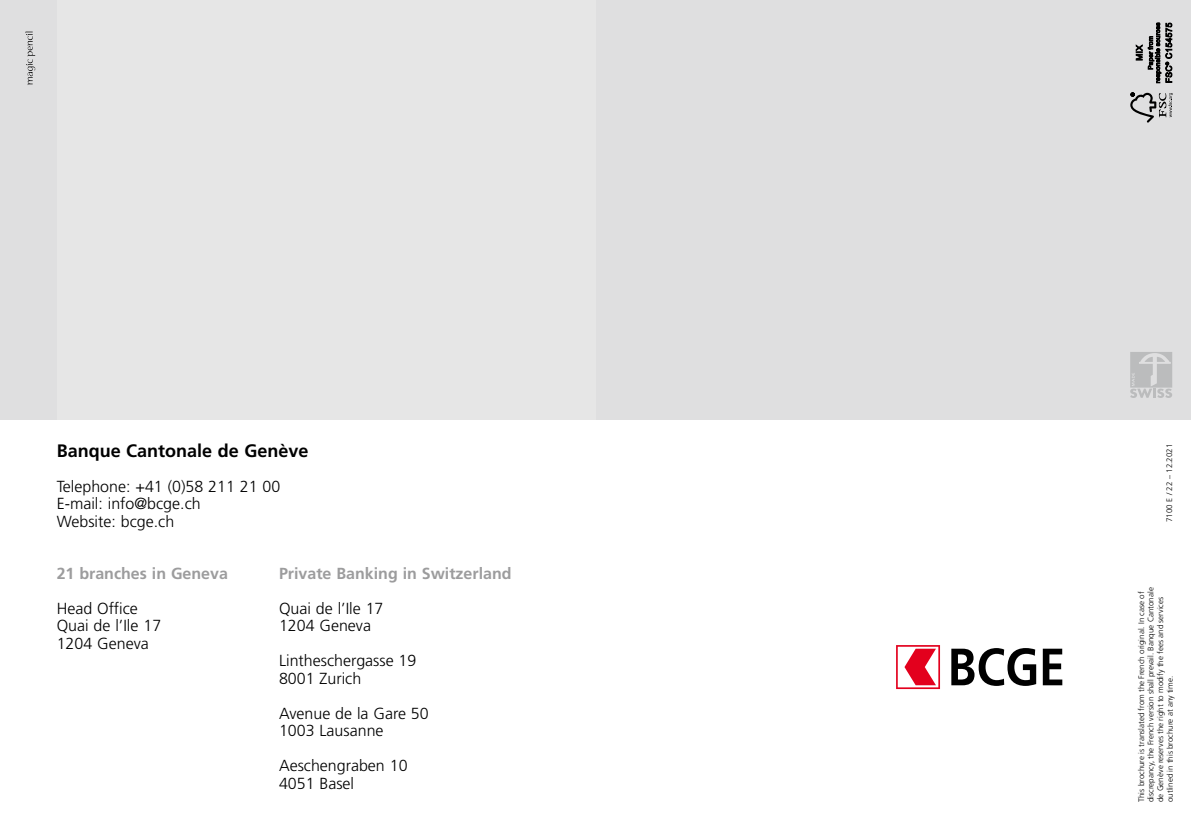
<style>
.page{position:relative;width:1191px;height:840px;background:#fff}
.page>*{position:absolute;margin:0;border:0;box-sizing:border-box;transform-origin:0 0}
.t1{font:700 18px "Frutiger LT Std";color:#000}
.t2{font:300 16px/17.4px "Frutiger LT Std";color:#000}
.t3{font:700 16px "Frutiger LT Std";color:#9c9c9d}
.t4{font:300 8px/9.6px "Frutiger LT Std";color:#000}
</style>
<div class="page">
<div style="left:0;top:0;width:1191px;height:420px;background:#dfdfe0"></div>
<div style="left:57px;top:0;width:538px;height:420px;background:#e6e6e6"></div>
<svg style="left:1130px;top:352px;width:42px;height:46px"></svg>
<svg style="left:26px;top:32px;width:9px;height:53px"></svg>
<svg style="left:1130px;top:92px;width:42px;height:30px"></svg>
<svg style="left:1135px;top:23px;width:37px;height:60px"></svg>
<svg style="left:896px;top:645px;width:44px;height:43px"></svg>
<svg style="left:951px;top:648px;width:85px;height:37px"></svg>
<svg style="left:1042px;top:648px;width:20px;height:37px"></svg>
<h1 class="t1" style="left:57px;top:439px;width:253px">Banque Cantonale de Genève</h1>
<h2 class="t2" style="left:57px;top:477px;width:225px">Telephone: +41 (0)58 211 21 00<br>E-mail: info@bcge.ch<br>Website: bcge.ch</h2>
<h2 class="t3" style="left:57px;top:563px;width:173px">21 branches in Geneva</h2>
<h2 class="t2" style="left:57px;top:599px;width:106px">Head Office<br>Quai de l’Ile 17<br>1204 Geneva</h2>
<h2 class="t3" style="left:279px;top:563px;width:234px">Private Banking in Switzerland</h2>
<h2 class="t2" style="left:279px;top:599px;width:106px">Quai de l’Ile 17<br>1204 Geneva</h2>
<h2 class="t2" style="left:279px;top:652px;width:139px">Lintheschergasse 19<br>8001 Zurich</h2>
<h2 class="t2" style="left:279px;top:704px;width:151px">Avenue de la Gare 50<br>1003 Lausanne</h2>
<h2 class="t2" style="left:279px;top:756px;width:130px">Aeschengraben 10<br>4051 Basel</h2>
<p class="t4" style="left:1164px;top:521px;width:80px;rotate:-90deg">7100 E / 22 – 12.2021</p>
<p class="t4" style="left:1136px;top:801px;width:216px;rotate:-90deg">This brochure is translated from the French original. In case of discrepancy, the French version shall prevail. Banque Cantonale de Genève reserves the right to modify the fees and services outlined in this brochure at any time.</p>
</div>
